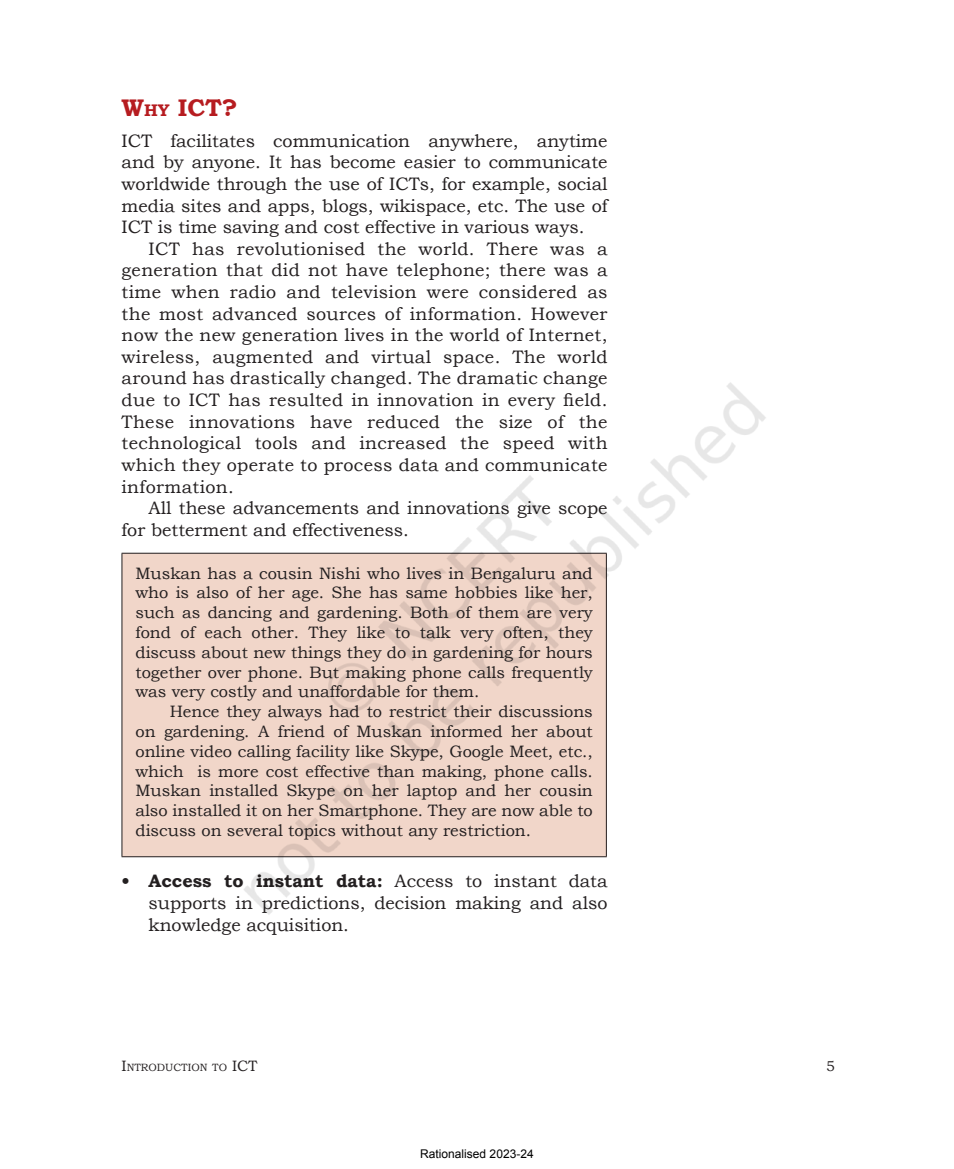
<style>
.page{position:relative;width:954px;height:1169px;background:#fff}
.page>*{position:absolute;margin:0;border:0;box-sizing:border-box;transform-origin:0 0}
.t1{font:700 24px "Bookman Old Style";color:#b61c20}
.t2{font:18px/21.6px "Bookman Old Style";color:#231f20;text-align:justify}
.t3{font:16.5px/19.8px "Bookman Old Style";color:#231f20;text-align:justify}
.t4{font:14.25px "Bookman Old Style";color:#231f20}
.t5{font:12px "Arial";color:#000}
.t6{font:10.5px "Bookman Old Style";color:#231f20}
.s1{font-size:16.8px}
.s2{font-weight:700}
.s3{font-size:15px}
</style>
<div class="page">
<img style="left:121px;top:552px;width:30px;height:306px">
<img style="left:151px;top:382px;width:615px;height:533px">
<h1 class="t1" style="left:122px;top:90px;width:118px">W<span class="s1">hy</span> ICT?</h1>
<p class="t2" style="left:122px;top:130px;width:488px">ICT facilitates communication anywhere, anytime and by anyone. It has become easier to communicate worldwide through the use of ICTs, for example, social media sites and apps, blogs, wikispace, etc. The use of ICT is time saving and cost effective in various ways.</p>
<p class="t2" style="left:122px;top:238px;width:488px;text-indent:27px">ICT has revolutionised the world. There was a generation that did not have telephone; there was a time when radio and television were considered as the most advanced sources of information. However now the new generation lives in the world of Internet, wireless, augmented and virtual space. The world around has drastically changed. The dramatic change due to ICT has resulted in innovation in every field.<br>These innovations have reduced the size of the technological tools and increased the speed with which they operate to process data and communicate information.</p>
<p class="t2" style="left:122px;top:497px;width:487px;text-indent:27px">All these advancements and innovations give scope for betterment and effectiveness.</p>
<p class="t3" style="left:135px;top:563px;width:459px">Muskan has a cousin Nishi who lives in Bengaluru and who is also of her age. She has same hobbies like her, such as dancing and gardening. Both of them are very fond of each other. They like to talk very often, they discuss about new things they do in gardening for hours together over phone. But making phone calls frequently was very costly and unaffordable for them.</p>
<p class="t3" style="left:135px;top:701px;width:459px;text-indent:34px">Hence they always had to restrict their discussions on gardening. A friend of Muskan informed her about online video calling facility like Skype, Google Meet, etc., which is more cost effective than making, phone calls.<br>Muskan installed Skype on her laptop and her cousin also installed it on her Smartphone. They are now able to discuss on several topics without any restriction.</p>
<p class="t2" style="left:149px;top:870px;width:461px;text-indent:-27px"><span class="s2">• Access to instant data:</span> Access to instant data supports in predictions, decision making and also knowledge acquisition.</p>
<p class="t6" style="left:122px;top:1060px;width:127px"><span class="s3">I</span>NTRODUCTION TO <span class="s3">ICT</span></p>
<p class="t4" style="left:826px;top:1056px;width:10px">5</p>
<p class="t5" style="left:420px;top:1145px;width:115px">Rationalised 2023-24</p>
</div>
